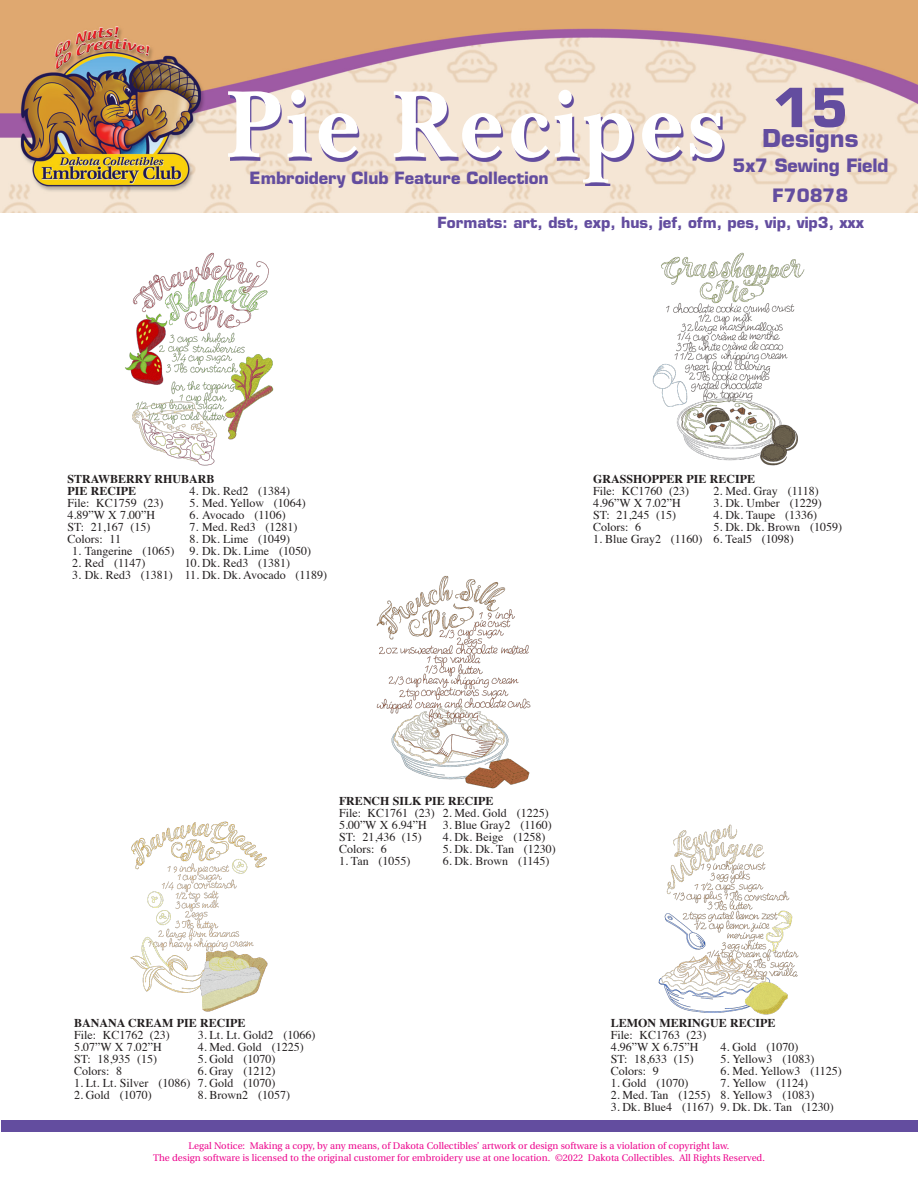
<style>
.page{position:relative;width:918px;height:1188px;background:#fff}
.page>*{position:absolute;margin:0;border:0;box-sizing:border-box;transform-origin:0 0}
.t1{font:700 99px "New Baskerville";letter-spacing:.05em;color:#fff;scale:.9 1}
.t2{font:700 52.5px "Eurostile";color:#634d9f}
.t3{font:700 24px "Eurostile";color:#634d9f}
.t4{font:700 18px/30.5px "Eurostile";color:#634d9f;text-align:center}
.t5{font:700 16.5px "Eurostile";color:#634d9f}
.t6{font:700 15px "Eurostile";color:#634d9f}
.Cat_Text_1_TAB_ID{font:12px "Times";color:#231f20}
.Cat_Text_2_TAB_ID{font:12px "Times";color:#231f20}
.Cat_Text_1_TAB_ID-2{font:700 12px "Times";color:#231f20}
.Cat_Text_2_TAB_ID-2{font:700 12px/12px "Times";color:#231f20}
.t7{font:9.6px/12px "Utopia";color:#ed028c;text-align:center}
</style>
<div class="page">
<div style="left:1px;top:1120px;width:917px;height:12px;background:#634d9f"></div>
<img style="left:0;top:0;width:918px;height:213px">
<img style="left:652px;top:252px;width:153px;height:214px">
<img style="left:658px;top:824px;width:141px;height:191px">
<img style="left:376px;top:576px;width:155px;height:213px">
<img style="left:125px;top:252px;width:149px;height:214px">
<img style="left:130px;top:821px;width:138px;height:191px">
<svg style="left:230px;top:93px;width:494px;height:93px;background:#d0bfc4"></svg>
<h1 class="t1" style="left:227px;top:67px;width:554px">Pie Recipes</h1>
<h3 class="t5" style="left:250px;top:168px;width:301px">Embroidery Club Feature Collection</h3>
<h2 class="t2" style="left:773px;top:75px;width:77px">15</h2>
<h3 class="t3" style="left:763px;top:123px;width:97px">Designs</h3>
<h3 class="t4" style="left:733px;top:150px;width:158px">5x7 Sewing Field<br>F70878</h3>
<p class="t6" style="left:438px;top:213px;width:428px">Formats: art, dst, exp, hus, jef, ofm, pes, vip, vip3, xxx</p>
<p class="Cat_Text_2_TAB_ID-2" style="left:68px;top:471px;width:149px">STRAWBERRY RHUBARB<br>PIE RECIPE</p>
<p class="Cat_Text_2_TAB_ID" style="left:68px;top:491px;width:97px">File: KC1759 (23)</p>
<p class="Cat_Text_2_TAB_ID" style="left:68px;top:503px;width:89px">4.89”W X 7.00”H</p>
<p class="Cat_Text_2_TAB_ID" style="left:68px;top:515px;width:84px">ST: 21,167 (15)</p>
<p class="Cat_Text_2_TAB_ID" style="left:68px;top:527px;width:55px">Colors: 11</p>
<p class="Cat_Text_2_TAB_ID" style="left:72px;top:539px;width:104px">1. Tangerine (1065)</p>
<p class="Cat_Text_2_TAB_ID" style="left:72px;top:551px;width:75px">2. Red (1147)</p>
<p class="Cat_Text_2_TAB_ID" style="left:72px;top:563px;width:102px">3. Dk. Red3 (1381)</p>
<p class="Cat_Text_1_TAB_ID" style="left:190px;top:479px;width:102px">4. Dk. Red2 (1384)</p>
<p class="Cat_Text_1_TAB_ID" style="left:190px;top:491px;width:118px">5. Med. Yellow (1064)</p>
<p class="Cat_Text_1_TAB_ID" style="left:190px;top:503px;width:98px">6. Avocado (1106)</p>
<p class="Cat_Text_1_TAB_ID" style="left:190px;top:515px;width:110px">7. Med. Red3 (1281)</p>
<p class="Cat_Text_1_TAB_ID" style="left:190px;top:527px;width:102px">8. Dk. Lime (1049)</p>
<p class="Cat_Text_1_TAB_ID" style="left:190px;top:539px;width:123px">9. Dk. Dk. Lime (1050)</p>
<p class="Cat_Text_1_TAB_ID" style="left:185px;top:551px;width:107px">10. Dk. Red3 (1381)</p>
<p class="Cat_Text_1_TAB_ID" style="left:185px;top:563px;width:144px">11. Dk. Dk. Avocado (1189)</p>
<p class="Cat_Text_1_TAB_ID-2" style="left:593px;top:467px;width:163px">GRASSHOPPER PIE RECIPE</p>
<p class="Cat_Text_1_TAB_ID" style="left:593px;top:479px;width:97px">File: KC1760 (23)</p>
<p class="Cat_Text_1_TAB_ID" style="left:593px;top:491px;width:89px">4.96”W X 7.02”H</p>
<p class="Cat_Text_1_TAB_ID" style="left:593px;top:503px;width:84px">ST: 21,245 (15)</p>
<p class="Cat_Text_1_TAB_ID" style="left:593px;top:515px;width:49px">Colors: 6</p>
<p class="Cat_Text_1_TAB_ID" style="left:593px;top:527px;width:111px">1. Blue Gray2 (1160)</p>
<p class="Cat_Text_1_TAB_ID" style="left:714px;top:479px;width:107px">2. Med. Gray (1118)</p>
<p class="Cat_Text_1_TAB_ID" style="left:714px;top:491px;width:110px">3. Dk. Umber (1229)</p>
<p class="Cat_Text_1_TAB_ID" style="left:714px;top:503px;width:105px">4. Dk. Taupe (1336)</p>
<p class="Cat_Text_1_TAB_ID" style="left:714px;top:515px;width:130px">5. Dk. Dk. Brown (1059)</p>
<p class="Cat_Text_1_TAB_ID" style="left:714px;top:527px;width:82px">6. Teal5 (1098)</p>
<p class="Cat_Text_1_TAB_ID-2" style="left:339px;top:789px;width:156px">FRENCH SILK PIE RECIPE</p>
<p class="Cat_Text_1_TAB_ID" style="left:339px;top:802px;width:97px">File: KC1761 (23)</p>
<p class="Cat_Text_1_TAB_ID" style="left:339px;top:814px;width:89px">5.00”W X 6.94”H</p>
<p class="Cat_Text_1_TAB_ID" style="left:339px;top:826px;width:84px">ST: 21,436 (15)</p>
<p class="Cat_Text_1_TAB_ID" style="left:339px;top:838px;width:49px">Colors: 6</p>
<p class="Cat_Text_1_TAB_ID" style="left:339px;top:850px;width:73px">1. Tan (1055)</p>
<p class="Cat_Text_1_TAB_ID" style="left:443px;top:802px;width:108px">2. Med. Gold (1225)</p>
<p class="Cat_Text_1_TAB_ID" style="left:443px;top:814px;width:111px">3. Blue Gray2 (1160)</p>
<p class="Cat_Text_1_TAB_ID" style="left:443px;top:826px;width:104px">4. Dk. Beige (1258)</p>
<p class="Cat_Text_1_TAB_ID" style="left:443px;top:838px;width:115px">5. Dk. Dk. Tan (1230)</p>
<p class="Cat_Text_1_TAB_ID" style="left:443px;top:850px;width:108px">6. Dk. Brown (1145)</p>
<p class="Cat_Text_1_TAB_ID-2" style="left:74px;top:1011px;width:173px">BANANA CREAM PIE RECIPE</p>
<p class="Cat_Text_1_TAB_ID" style="left:74px;top:1023px;width:97px">File: KC1762 (23)</p>
<p class="Cat_Text_1_TAB_ID" style="left:74px;top:1035px;width:89px">5.07”W X 7.02”H</p>
<p class="Cat_Text_1_TAB_ID" style="left:74px;top:1047px;width:84px">ST: 18,935 (15)</p>
<p class="Cat_Text_1_TAB_ID" style="left:74px;top:1059px;width:49px">Colors: 8</p>
<p class="Cat_Text_1_TAB_ID" style="left:74px;top:1071px;width:118px">1. Lt. Lt. Silver (1086)</p>
<p class="Cat_Text_1_TAB_ID" style="left:74px;top:1083px;width:79px">2. Gold (1070)</p>
<p class="Cat_Text_1_TAB_ID" style="left:198px;top:1023px;width:119px">3. Lt. Lt. Gold2 (1066)</p>
<p class="Cat_Text_1_TAB_ID" style="left:198px;top:1035px;width:108px">4. Med. Gold (1225)</p>
<p class="Cat_Text_1_TAB_ID" style="left:198px;top:1047px;width:79px">5. Gold (1070)</p>
<p class="Cat_Text_1_TAB_ID" style="left:198px;top:1059px;width:79px">6. Gray (1212)</p>
<p class="Cat_Text_1_TAB_ID" style="left:198px;top:1071px;width:79px">7. Gold (1070)</p>
<p class="Cat_Text_1_TAB_ID" style="left:198px;top:1083px;width:94px">8. Brown2 (1057)</p>
<p class="Cat_Text_1_TAB_ID-2" style="left:611px;top:1011px;width:166px">LEMON MERINGUE RECIPE</p>
<p class="Cat_Text_1_TAB_ID" style="left:611px;top:1023px;width:97px">File: KC1763 (23)</p>
<p class="Cat_Text_1_TAB_ID" style="left:611px;top:1035px;width:89px">4.96”W X 6.75”H</p>
<p class="Cat_Text_1_TAB_ID" style="left:611px;top:1047px;width:84px">ST: 18,633 (15)</p>
<p class="Cat_Text_1_TAB_ID" style="left:611px;top:1059px;width:49px">Colors: 9</p>
<p class="Cat_Text_1_TAB_ID" style="left:611px;top:1071px;width:79px">1. Gold (1070)</p>
<p class="Cat_Text_1_TAB_ID" style="left:611px;top:1083px;width:101px">2. Med. Tan (1255)</p>
<p class="Cat_Text_1_TAB_ID" style="left:611px;top:1095px;width:104px">3. Dk. Blue4 (1167)</p>
<p class="Cat_Text_1_TAB_ID" style="left:721px;top:1035px;width:79px">4. Gold (1070)</p>
<p class="Cat_Text_1_TAB_ID" style="left:721px;top:1047px;width:95px">5. Yellow3 (1083)</p>
<p class="Cat_Text_1_TAB_ID" style="left:721px;top:1059px;width:123px">6. Med. Yellow3 (1125)</p>
<p class="Cat_Text_1_TAB_ID" style="left:721px;top:1071px;width:89px">7. Yellow (1124)</p>
<p class="Cat_Text_1_TAB_ID" style="left:721px;top:1083px;width:95px">8. Yellow3 (1083)</p>
<p class="Cat_Text_1_TAB_ID" style="left:721px;top:1095px;width:115px">9. Dk. Dk. Tan (1230)</p>
<p class="t7" style="left:153px;top:1140px;width:613px">Legal Notice: Making a copy, by any means, of Dakota Collectibles’ artwork or design software is a violation of copyright law.<br>The design software is licensed to the original customer for embroidery use at one location. ©2022 Dakota Collectibles. All Rights Reserved.</p>
</div>
